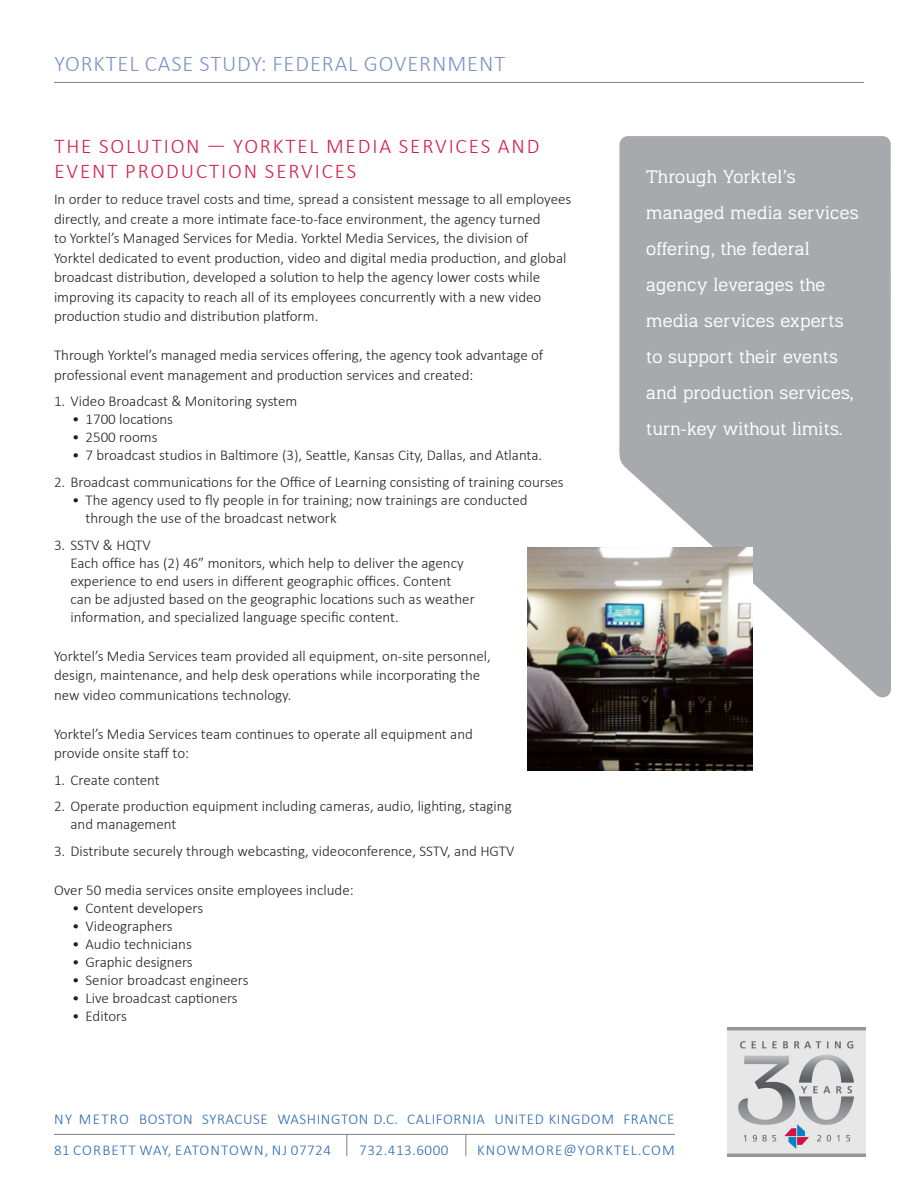
<style>
.page{position:relative;width:918px;height:1188px;background:#fff}
.page>*{position:absolute;margin:0;border:0;box-sizing:border-box;transform-origin:0 0}
.t1{font:300 22.5px "Calibri";letter-spacing:.04em;color:#7f93ca}
.red_head{font:300 21px/25.2px "Calibri";letter-spacing:.09em;color:#d51e46}
.callout_type{font:300 18px/36px "Endzone";letter-spacing:.02em;color:#fff}
.reg_type{font:300 15px/19.5px "Calibri";color:#231f20}
.bullet_type{font:300 15px/18px "Calibri";color:#231f20}
.bullet_type_2{font:300 15px/18px "Calibri";color:#231f20}
.t2{font:300 15px "Calibri";letter-spacing:.04em;color:#2a67b2}
.t3{font:300 15px "Calibri";letter-spacing:.065em;color:#2a67b2}
.t4{font:300 15px "Calibri";letter-spacing:.075em;color:#2a67b2}
</style>
<div class="page">
<hr style="left:54px;top:82px;width:810px;height:1px;background:#808285">
<hr style="left:54px;top:1134px;width:621px;height:1px;background:#808285">
<svg style="left:346px;top:1135px;width:1px;height:21px"></svg>
<svg style="left:465px;top:1135px;width:1px;height:21px"></svg>
<svg style="left:619px;top:136px;width:272px;height:564px;background:#afb0b4"></svg>
<img style="left:528px;top:547px;width:224px;height:224px">
<img style="left:727px;top:1028px;width:138px;height:128px">
<p class="t1" style="left:54px;top:49px;width:452px">YORKTEL CASE STUDY: FEDERAL GOVERNMENT</p>
<p class="red_head" style="left:54px;top:132px;width:487px">THE SOLUTION — YORKTEL MEDIA SERVICES AND<br>EVENT PRODUCTION SERVICES</p>
<p class="reg_type" style="left:54px;top:189px;width:519px">In order to reduce travel costs and time, spread a consistent message to all employees directly, and create a more intimate face-to-face environment, the agency turned<br>to Yorktel’s Managed Services for Media. Yorktel Media Services, the division of Yorktel dedicated to event production, video and digital media production, and global broadcast distribution, developed a solution to help the agency lower costs while improving its capacity to reach all of its employees concurrently with a new video production studio and distribution platform.</p>
<p class="reg_type" style="left:54px;top:345px;width:491px">Through Yorktel’s managed media services offering, the agency took advantage of professional event management and production services and created:</p>
<p class="bullet_type" style="left:54px;top:392px;width:245px">1. Video Broadcast &amp; Monitoring system</p>
<p class="bullet_type_2" style="left:72px;top:410px;width:103px">• 1700 locations</p>
<p class="bullet_type_2" style="left:72px;top:428px;width:87px">• 2500 rooms</p>
<p class="bullet_type_2" style="left:72px;top:446px;width:472px">• 7 broadcast studios in Baltimore (3), Seattle, Kansas City, Dallas, and Atlanta.</p>
<p class="bullet_type" style="left:54px;top:472px;width:511px">2. Broadcast communications for the Office of Learning consisting of training courses</p>
<p class="bullet_type_2" style="left:86px;top:490px;width:444px;text-indent:-14px">• The agency used to fly people in for training; now trainings are conducted through the use of the broadcast network</p>
<p class="bullet_type" style="left:54px;top:535px;width:98px">3. SSTV &amp; HQTV</p>
<p class="bullet_type" style="left:70px;top:553px;width:406px">Each office has (2) 46” monitors, which help to deliver the agency experience to end users in different geographic offices. Content can be adjusted based on the geographic locations such as weather information, and specialized language specific content.</p>
<p class="reg_type" style="left:54px;top:645px;width:438px">Yorktel’s Media Services team provided all equipment, on-site personnel, design, maintenance, and help desk operations while incorporating the new video communications technology.</p>
<p class="reg_type" style="left:54px;top:723px;width:420px">Yorktel’s Media Services team continues to operate all equipment and provide onsite staff to:</p>
<p class="bullet_type" style="left:54px;top:770px;width:107px">1. Create content</p>
<p class="bullet_type" style="left:70px;top:797px;width:443px;text-indent:-16px">2. Operate production equipment including cameras, audio, lighting, staging and management</p>
<p class="bullet_type" style="left:54px;top:841px;width:462px">3. Distribute securely through webcasting, videoconference, SSTV, and HGTV</p>
<p class="reg_type" style="left:54px;top:879px;width:301px">Over 50 media services onsite employees include:</p>
<p class="bullet_type_2" style="left:72px;top:898px;width:133px">• Content developers</p>
<p class="bullet_type_2" style="left:72px;top:916px;width:102px">• Videographers</p>
<p class="bullet_type_2" style="left:72px;top:934px;width:121px">• Audio technicians</p>
<p class="bullet_type_2" style="left:72px;top:952px;width:122px">• Graphic designers</p>
<p class="bullet_type_2" style="left:72px;top:970px;width:178px">• Senior broadcast engineers</p>
<p class="bullet_type_2" style="left:72px;top:988px;width:167px">• Live broadcast captioners</p>
<p class="bullet_type_2" style="left:72px;top:1006px;width:57px">• Editors</p>
<p class="callout_type" style="left:646px;top:159px;width:214px">Through Yorktel’s managed media services offering, the federal agency leverages the media services experts to support their events and production services, turn-key without limits.</p>
<p class="t2" style="left:54px;top:1109px;width:622px">NY METRO BOSTON SYRACUSE WASHINGTON D.C. CALIFORNIA UNITED KINGDOM FRANCE</p>
<p class="t3" style="left:54px;top:1141px;width:279px">81 CORBETT WAY, EATONTOWN, NJ 07724</p>
<p class="t2" style="left:359px;top:1141px;width:91px">732.413.6000</p>
<p class="t4" style="left:477px;top:1141px;width:199px">KNOWMORE@YORKTEL.COM</p>
</div>
